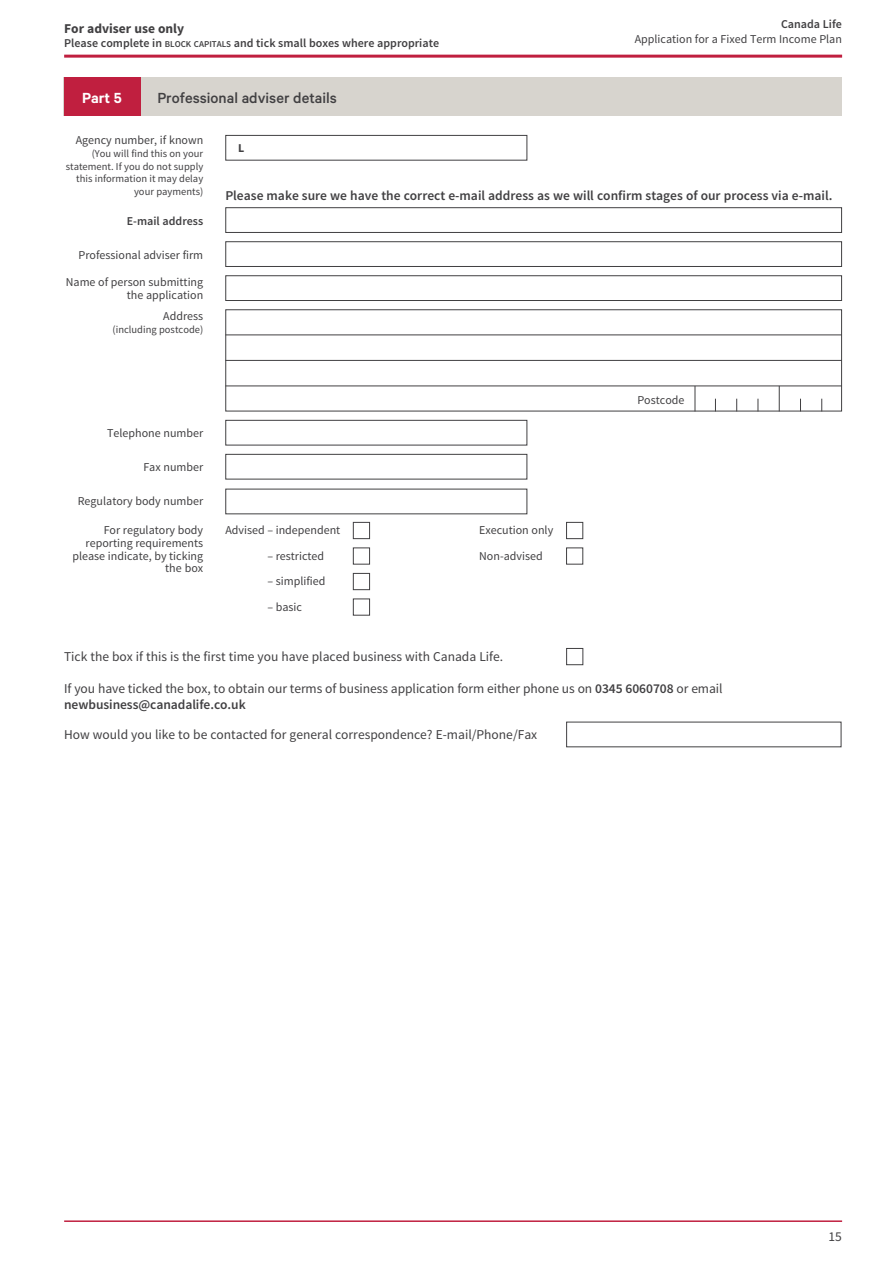
<style>
.page{position:relative;width:893px;height:1263px;background:#fff}
.page>*{position:absolute;margin:0;border:0;box-sizing:border-box;transform-origin:0 0}
.t1{font:500 16.5px "Calibre";color:#414042}
.t2{font:600 16.5px "Calibre";color:#fff}
.t3{font:13.5px/16.5px "Source Sans Pro";color:#414042}
.t4{font:600 13.5px "Source Sans Pro";color:#414042}
.t5{font:700 13.5px "Source Sans Pro";color:#414042}
.t6{font:12px/12.8px "Source Sans Pro";color:#414042;text-align:right}
.t7{font:600 12px "Source Sans Pro";color:#414042}
.t8{font:700 12px "Source Sans Pro";color:#414042}
.t9{font:10.5px/12.8px "Source Sans Pro";color:#414042;text-align:right}
.s1{font-size:9px}
.s2{font-weight:600}
</style>
<div class="page">
<div style="left:225px;top:135px;width:302px;height:26px;border:1px solid #414042"></div>
<div style="left:225px;top:241px;width:617px;height:26px;border:1px solid #414042"></div>
<div style="left:225px;top:275px;width:617px;height:26px;border:1px solid #414042"></div>
<div style="left:225px;top:420px;width:302px;height:25px;border:1px solid #414042"></div>
<div style="left:225px;top:454px;width:302px;height:25px;border:1px solid #414042"></div>
<div style="left:225px;top:207px;width:617px;height:26px;border:1px solid #414042"></div>
<div style="left:353px;top:522px;width:17px;height:17px;border:1px solid #414042"></div>
<div style="left:353px;top:547px;width:17px;height:17px;border:1px solid #414042"></div>
<div style="left:353px;top:573px;width:17px;height:17px;border:1px solid #414042"></div>
<div style="left:353px;top:598px;width:17px;height:17px;border:1px solid #414042"></div>
<div style="left:566px;top:522px;width:17px;height:17px;border:1px solid #414042"></div>
<div style="left:566px;top:648px;width:17px;height:17px;border:1px solid #414042"></div>
<div style="left:566px;top:547px;width:17px;height:17px;border:1px solid #414042"></div>
<div style="left:225px;top:309px;width:617px;height:102px;border:1px solid #414042"></div>
<hr style="left:225px;top:334px;width:617px;height:1px;background:#414042">
<hr style="left:225px;top:360px;width:617px;height:1px;background:#414042">
<hr style="left:225px;top:386px;width:617px;height:1px;background:#414042">
<svg style="left:821px;top:399px;width:1px;height:12px"></svg>
<svg style="left:800px;top:399px;width:1px;height:12px"></svg>
<svg style="left:779px;top:386px;width:1px;height:25px"></svg>
<svg style="left:758px;top:399px;width:1px;height:12px"></svg>
<svg style="left:736px;top:399px;width:1px;height:12px"></svg>
<svg style="left:715px;top:399px;width:1px;height:12px"></svg>
<svg style="left:695px;top:386px;width:1px;height:25px"></svg>
<hr style="left:64px;top:1220px;width:778px;height:2px;background:#c01f3f">
<div style="left:64px;top:78px;width:778px;height:38px;background:#d7d4ce"></div>
<div style="left:64px;top:78px;width:76px;height:38px;background:#c01f3f"></div>
<hr style="left:64px;top:55px;width:778px;height:3px;background:#c01f3f">
<p class="t5" style="left:64px;top:20px;width:122px">For adviser use only</p>
<p class="t7" style="left:64px;top:36px;width:376px">Please complete in <span class="s1">BLOCK CAPITALS</span> and tick small boxes where appropriate</p>
<h1 class="t2" style="left:82px;top:88px;width:41px">Part 5</h1>
<h1 class="t1" style="left:157px;top:88px;width:181px">Professional adviser details</h1>
<p class="t7" style="left:781px;top:17px;width:62px">Canada Life</p>
<p class="t6" style="left:635px;top:33px;width:209px">Application for a Fixed Term Income Plan</p>
<p class="t6" style="left:76px;top:134px;width:129px">Agency number, if known</p>
<p class="t9" style="left:66px;top:147px;width:139px">(You will find this on your statement. If you do not supply this information it may delay your payments)</p>
<p class="t7" style="left:127px;top:213px;width:78px">E-mail address</p>
<p class="t6" style="left:79px;top:248px;width:126px">Professional adviser firm</p>
<p class="t6" style="left:66px;top:276px;width:139px">Name of person submitting the application</p>
<p class="t6" style="left:163px;top:310px;width:41px">Address</p>
<p class="t9" style="left:113px;top:323px;width:92px">(including postcode)</p>
<p class="t8" style="left:238px;top:141px;width:8px">L</p>
<p class="t4" style="left:225px;top:187px;width:609px">Please make sure we have the correct e-mail address as we will confirm stages of our process via e-mail.</p>
<p class="t6" style="left:107px;top:427px;width:98px">Telephone number</p>
<p class="t6" style="left:143px;top:461px;width:61px">Fax number</p>
<p class="t6" style="left:637px;top:394px;width:49px">Postcode</p>
<p class="t6" style="left:78px;top:495px;width:127px">Regulatory body number</p>
<p class="t6" style="left:72px;top:524px;width:132px">For regulatory body reporting requirements please indicate, by ticking the box</p>
<p class="t6" style="left:225px;top:524px;width:116px">Advised – independent</p>
<p class="t6" style="left:267px;top:549px;width:58px">– restricted</p>
<p class="t6" style="left:267px;top:575px;width:60px">– simplified</p>
<p class="t6" style="left:267px;top:601px;width:36px">– basic</p>
<p class="t6" style="left:479px;top:518px;width:76px;line-height:25.5px;text-align:left">Execution only<br>Non-advised</p>
<p class="t3" style="left:64px;top:648px;width:440px">Tick the box if this is the first time you have placed business with Canada Life.</p>
<p class="t3" style="left:64px;top:680px;width:660px">If you have ticked the box, to obtain our terms of business application form either phone us on <span class="s2">0345 6060708</span> or email <span class="s2">newbusiness@canadalife.co.uk</span></p>
<p class="t3" style="left:64px;top:726px;width:475px">How would you like to be contacted for general correspondence? E-mail/Phone/Fax</p>
<p class="t3" style="left:828px;top:1228px;width:15px">15</p>
</div>
